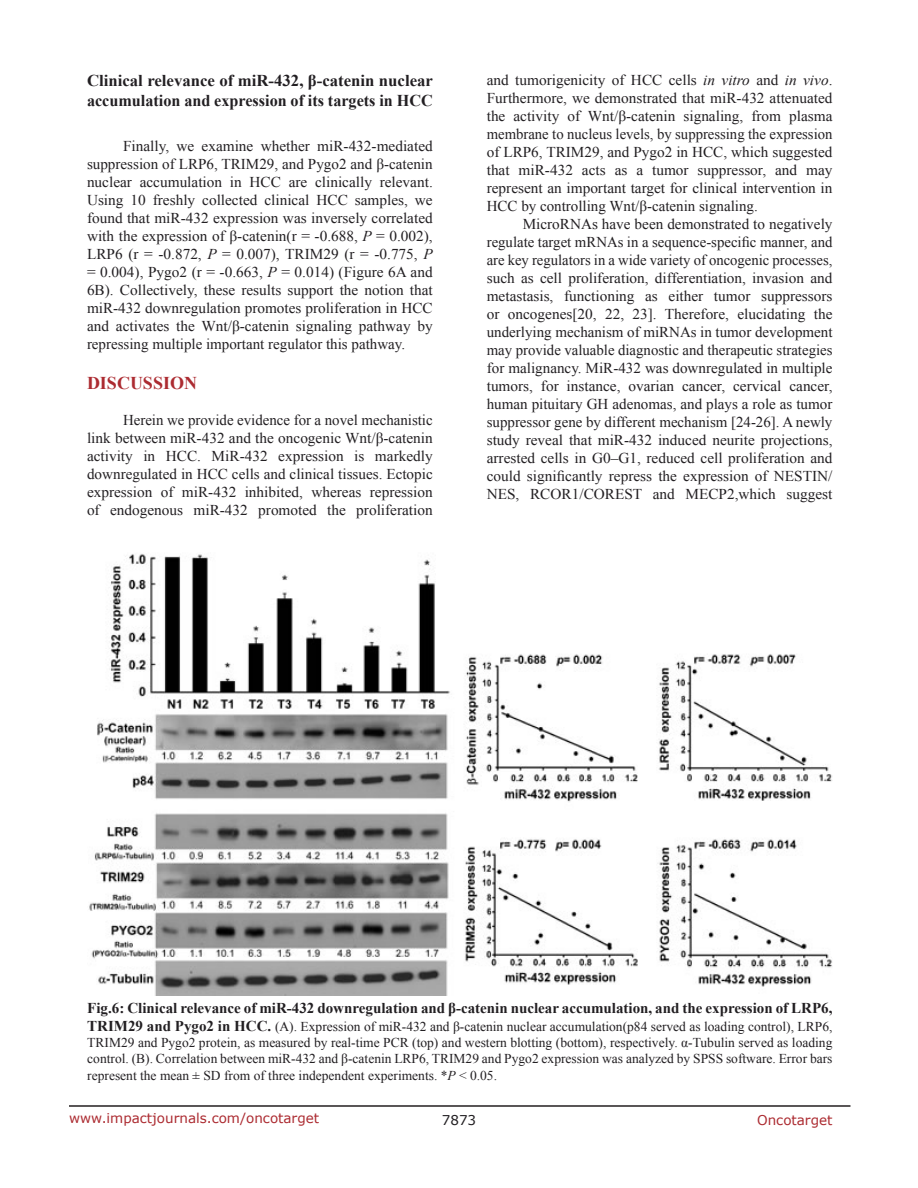
<style>
.page{position:relative;width:918px;height:1188px;background:#fff}
.page>*{position:absolute;margin:0;border:0;box-sizing:border-box;transform-origin:0 0}
.Heading{font:700 18px "Times New Roman";color:#ac2b31}
.SubHeading{font:700 16.5px/19.8px "Times New Roman";color:#221f22}
.BodyText{font:15px/18px "Times New Roman";color:#221f22;text-align:justify}
.FigureText{font:700 15px "Times New Roman";color:#221f22}
.FigureText-2{font:13.5px/16.2px "Times New Roman";color:#221f22;text-align:justify}
.t1{font:13.5px "Verdana";color:#ac2b31}
.t2{font:13.5px "Verdana";color:#221f22}
.s1{font-style:italic}
.s2{font-weight:700;font-size:15px}
</style>
<div class="page">
<hr style="left:69px;top:1105px;width:781px;height:2px;background:#231f20">
<img style="left:89px;top:554px;width:743px;height:441px">
<p class="SubHeading" style="left:87px;top:70px;width:348px">Clinical relevance of miR-432, β-catenin nuclear accumulation and expression of its targets in HCC</p>
<p class="BodyText" style="left:87px;top:137px;width:347px;text-indent:36px">Finally, we examine whether miR-432-mediated suppression of LRP6, TRIM29, and Pygo2 and β-catenin nuclear accumulation in HCC are clinically relevant.<br>Using 10 freshly collected clinical HCC samples, we found that miR-432 expression was inversely correlated with the expression of β-catenin(r = -0.688, <span class="s1">P</span> = 0.002), LRP6 (r = -0.872, <span class="s1">P</span> = 0.007), TRIM29 (r = -0.775, <span class="s1">P </span>= 0.004), Pygo2 (r = -0.663, <span class="s1">P</span> = 0.014) (Figure 6A and 6B). Collectively, these results support the notion that miR-432 downregulation promotes proliferation in HCC and activates the Wnt/β-catenin signaling pathway by repressing multiple important regulator this pathway.</p>
<p class="Heading" style="left:87px;top:370px;width:112px">DISCUSSION</p>
<p class="BodyText" style="left:87px;top:410px;width:347px;text-indent:36px">Herein we provide evidence for a novel mechanistic link between miR-432 and the oncogenic Wnt/β-catenin activity in HCC. MiR-432 expression is markedly downregulated in HCC cells and clinical tissues. Ectopic expression of miR-432 inhibited, whereas repression of endogenous miR-432 promoted the proliferation</p>
<p class="BodyText" style="left:487px;top:71px;width:347px">and tumorigenicity of HCC cells <span class="s1">in vitro</span> and <span class="s1">in vivo</span>.<br>Furthermore, we demonstrated that miR-432 attenuated the activity of Wnt/β-catenin signaling, from plasma membrane to nucleus levels, by suppressing the expression of LRP6, TRIM29, and Pygo2 in HCC, which suggested that miR-432 acts as a tumor suppressor, and may represent an important target for clinical intervention in HCC by controlling Wnt/β-catenin signaling.</p>
<p class="BodyText" style="left:487px;top:215px;width:347px;text-indent:36px">MicroRNAs have been demonstrated to negatively regulate target mRNAs in a sequence-specific manner, and are key regulators in a wide variety of oncogenic processes, such as cell proliferation, differentiation, invasion and metastasis, functioning as either tumor suppressors or oncogenes[20, 22, 23]. Therefore, elucidating the underlying mechanism of miRNAs in tumor development may provide valuable diagnostic and therapeutic strategies for malignancy. MiR-432 was downregulated in multiple tumors, for instance, ovarian cancer, cervical cancer, human pituitary GH adenomas, and plays a role as tumor suppressor gene by different mechanism [24-26]. A newly study reveal that miR-432 induced neurite projections, arrested cells in G0–G1, reduced cell proliferation and could significantly repress the expression of NESTIN/ NES, RCOR1/COREST and MECP2,which suggest</p>
<p class="FigureText" style="left:87px;top:998px;width:747px">Fig.6: Clinical relevance of miR-432 downregulation and β-catenin nuclear accumulation, and the expression of LRP6,</p>
<p class="FigureText-2" style="left:87px;top:1018px;width:747px"><span class="s2">TRIM29 and Pygo2 in HCC.</span> (A). Expression of miR-432 and β-catenin nuclear accumulation(p84 served as loading control), LRP6, TRIM29 and Pygo2 protein, as measured by real-time PCR (top) and western blotting (bottom), respectively. α-Tubulin served as loading control. (B). Correlation between miR-432 and β-catenin LRP6, TRIM29 and Pygo2 expression was analyzed by SPSS software. Error bars represent the mean ± SD from of three independent experiments. *<span class="s1">P</span> &lt; 0.05.</p>
<p class="t1" style="left:69px;top:1109px;width:252px">www.impactjournals.com/oncotarget</p>
<p class="t2" style="left:442px;top:1111px;width:36px">7873</p>
<p class="t1" style="left:757px;top:1111px;width:77px">Oncotarget</p>
</div>
